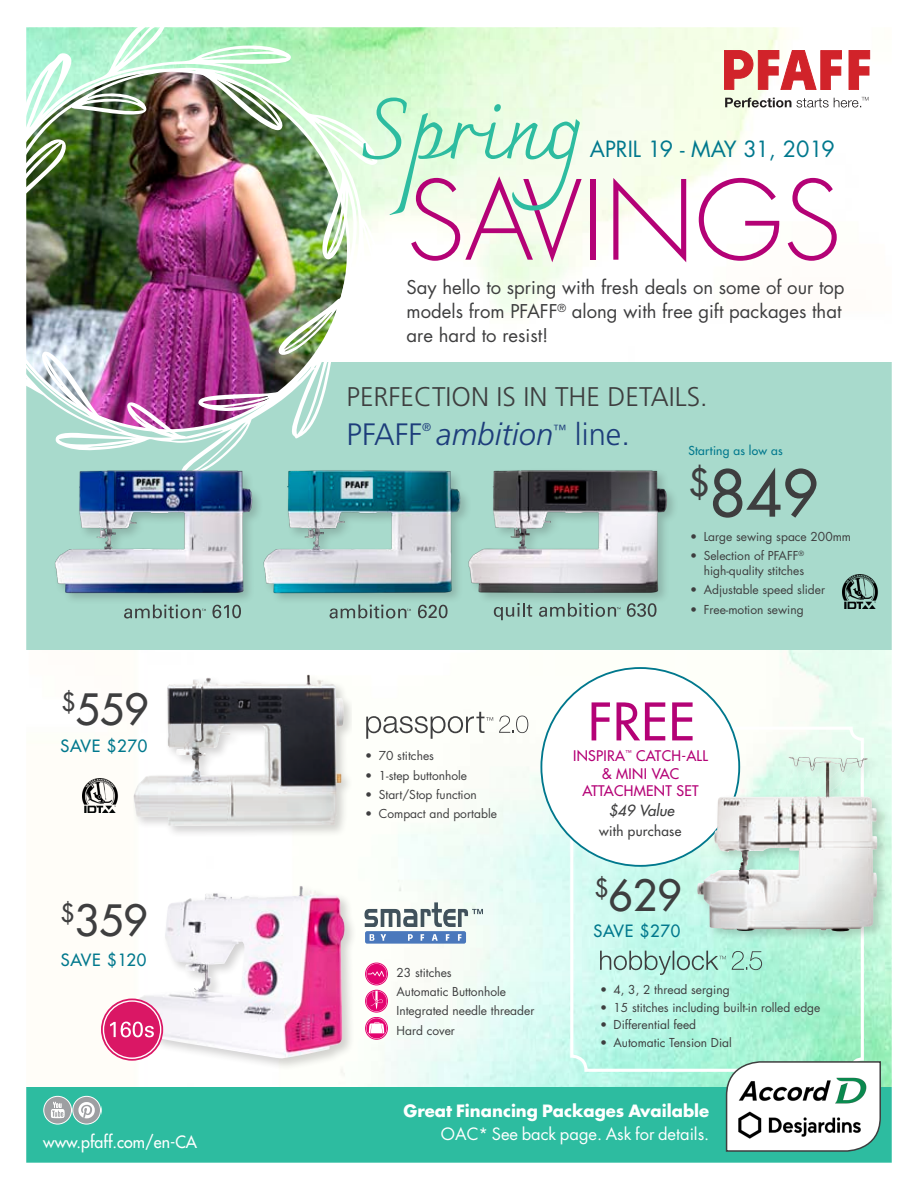
<style>
.page{position:relative;width:918px;height:1188px;background:#fff}
.page>*{position:absolute;margin:0;border:0;box-sizing:border-box;transform-origin:0 0}
.t1{font:300 107.1px "Futura";color:#b40276}
.t2{font:86.1px "Charmonman";color:#2dbca0}
.t3{font:62.55px "Futura";color:#3e3e3f}
.t4{font:50.4px "Futura";color:#b40276}
.t5{font:42px "Futura";color:#3e3e3f}
.t6{font:300 30.9px "Frutiger";color:#1d3d7b}
.t7{font:italic 300 30.9px "Frutiger";color:#1d3d7b}
.t8{font:300 27px "Frutiger LT Std";color:#3e3e3f}
.t9{font:21.75px "Futura";color:#00788d}
.t10{font:18.45px/24.2px "Futura";color:#3e3e3f}
.underrubrik{font:700 16.5px/22.5px "Futura Std";color:#fff;text-align:right}
.t11{font:16.5px "Futura";letter-spacing:.05em;color:#00788d}
.t12{font:500 16.5px "Futura Std";color:#fff}
.t13{font:italic 15px "Futura";color:#3e3e3f}
.t14{font:14.25px "Futura";letter-spacing:.02em;color:#b40276}
.t15{font:13.5px "Futura";letter-spacing:.02em;color:#3e3e3f}
.t16{font:300 13.2px "Frutiger";color:#1d3d7b}
.t17{font:12px/15px "Futura Std";color:#3e3e3f;text-align:right}
.t18{font:12px "Futura";letter-spacing:.02em;color:#00788d}
.t19{font:300 11.4px "Frutiger";color:#1d3d7b}
.t20{font:6.45px "Futura";color:#b40276}
.s1{font-weight:400}
</style>
<div class="page">
<img style="left:26px;top:27px;width:866px;height:1136px">
<p class="t5" style="left:61px;top:683px;width:88px"><sup>$</sup>559</p>
<p class="t11" style="left:60px;top:735px;width:89px">SAVE $270</p>
<p class="t5" style="left:61px;top:893px;width:88px"><sup>$</sup>359</p>
<p class="t11" style="left:61px;top:949px;width:87px">SAVE $120</p>
<p class="t12" style="left:43px;top:1131px;width:155px">www.pfaff.com/en-CA</p>
<p class="t2" style="left:360px;top:78px;width:223px">Spring</p>
<p class="t9" style="left:590px;top:134px;width:247px">APRIL 19 - MAY 31, 2019</p>
<p class="t1" style="left:407px;top:152px;width:436px">SAVINGS</p>
<p class="t10" style="left:407px;top:274px;width:440px">Say hello to spring with fresh deals on some of our top models from PFAFF<sup>®</sup> along with free gift packages that are hard to resist!</p>
<p class="t8" style="left:347px;top:382px;width:363px">PERFECTION IS IN THE DETAILS.</p>
<p class="t6" style="left:347px;top:417px;width:77px">PFAFF</p>
<p class="t19" style="left:422px;top:420px;width:11px">®</p>
<p class="t7" style="left:436px;top:416px;width:118px">ambition</p>
<p class="t16" style="left:553px;top:422px;width:15px">™</p>
<p class="t6" style="left:575px;top:417px;width:57px">line.</p>
<p class="t18" style="left:688px;top:443px;width:96px">Starting as low as</p>
<p class="t3" style="left:688px;top:453px;width:131px"><sup>$</sup>849</p>
<p class="t17" style="left:690px;top:529px;width:162px">• Large sewing space 200mm</p>
<p class="t17" style="left:690px;top:548px;width:115px">• Selection of PFAFF<sup>® </sup>high-quality stitches</p>
<p class="t17" style="left:690px;top:583px;width:136px">• Adjustable speed slider</p>
<p class="t17" style="left:690px;top:602px;width:115px">• Free-motion sewing</p>
<p class="t17" style="left:365px;top:749px;width:70px">• 70 stitches</p>
<p class="t17" style="left:365px;top:768px;width:103px">• 1-step buttonhole</p>
<p class="t17" style="left:365px;top:787px;width:113px">• Start/Stop function</p>
<p class="t17" style="left:365px;top:807px;width:133px">• Compact and portable</p>
<p class="t17" style="left:397px;top:965px;width:57px">23 stitches</p>
<p class="t17" style="left:397px;top:984px;width:111px">Automatic Buttonhole</p>
<p class="t17" style="left:397px;top:1003px;width:139px">Integrated needle threader</p>
<p class="t17" style="left:397px;top:1023px;width:60px">Hard cover</p>
<p class="t4" style="left:588px;top:689px;width:108px">FREE</p>
<p class="t14" style="left:573px;top:747px;width:53px">INSPIRA</p>
<p class="t20" style="left:625px;top:748px;width:8px">™</p>
<p class="t14" style="left:636px;top:747px;width:73px">CATCH-ALL</p>
<p class="t14" style="left:602px;top:764px;width:79px">&amp; MINI VAC</p>
<p class="t14" style="left:582px;top:781px;width:118px">ATTACHMENT SET</p>
<p class="t13" style="left:609px;top:801px;width:67px">$49 Value</p>
<p class="t15" style="left:599px;top:822px;width:84px">with purchase</p>
<p class="t5" style="left:594px;top:868px;width:88px"><sup>$</sup>629</p>
<p class="t11" style="left:593px;top:920px;width:89px">SAVE $270</p>
<p class="t17" style="left:600px;top:982px;width:131px">• 4, 3, 2 thread serging</p>
<p class="t17" style="left:600px;top:1000px;width:222px">• 15 stitches including built-in rolled edge</p>
<p class="t17" style="left:600px;top:1018px;width:98px">• Differential feed</p>
<p class="t17" style="left:600px;top:1035px;width:133px">• Automatic Tension Dial</p>
<p class="underrubrik" style="left:403px;top:1100px;width:307px">Great Financing Packages Available<br><span class="s1">OAC* See back page. Ask for details.</span></p>
</div>
